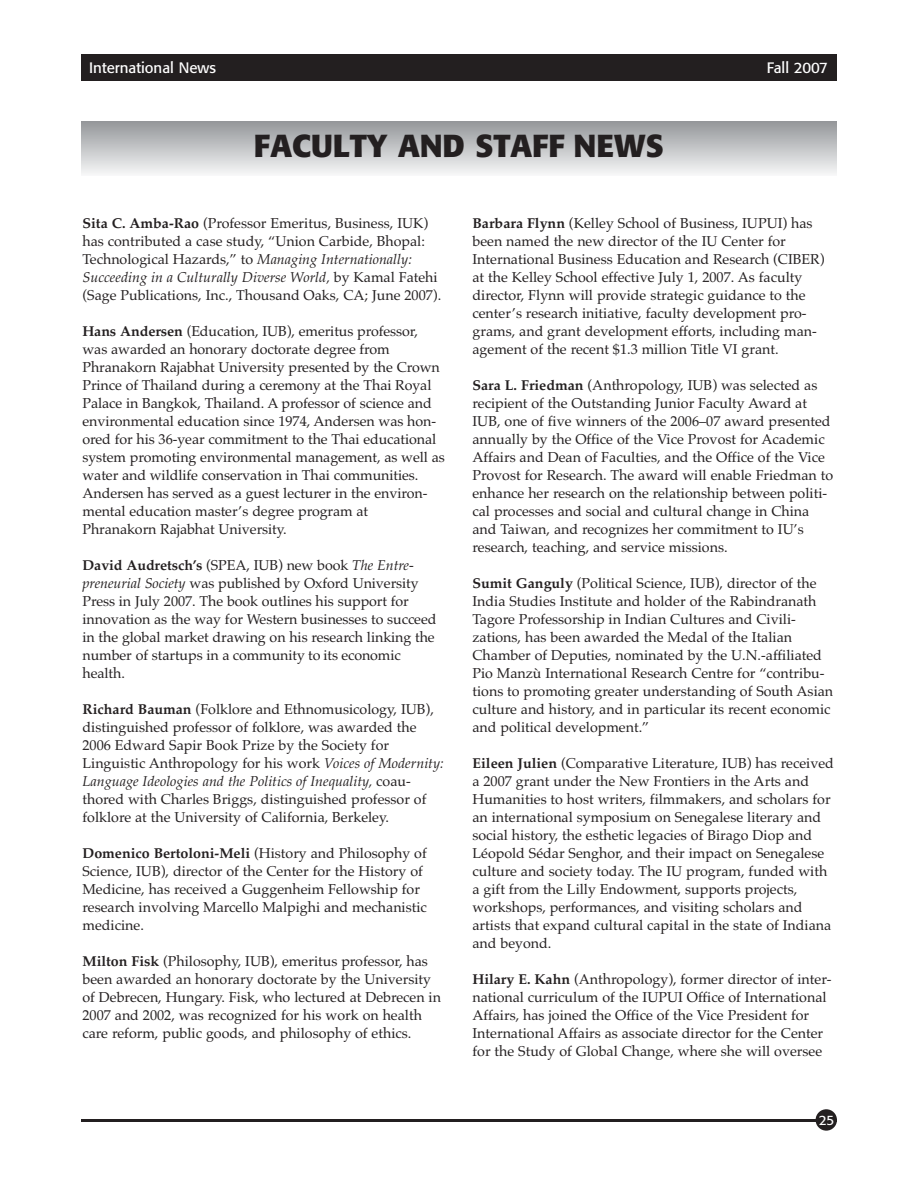
<style>
.page{position:relative;width:918px;height:1188px;background:#fff}
.page>*{position:absolute;margin:0;border:0;box-sizing:border-box;transform-origin:0 0}
.t1{font:700 31.5px "Formata";color:#231f20}
.t2{font:15px "Formata";color:#fff}
.t3{font:14.25px/18px "Palatino";color:#231f20}
.t4{font:13.5px "Formata";color:#fff}
.s1{font-weight:700}
.s2{font-style:italic}
</style>
<div class="page">
<div style="left:81px;top:54px;width:756px;height:27px;background:#231f20"></div>
<hr style="left:81px;top:1119px;width:756px;height:3px;background:#231f20">
<div style="left:816px;top:1109px;width:21px;height:22px;background:#231f20;border-radius:50%"></div>
<div style="left:81px;top:122px;width:756px;height:54px;background:linear-gradient(to bottom,#95989b,#f5f6f7)"></div>
<p class="t2" style="left:89px;top:61px;width:128px">International News</p>
<p class="t2" style="left:767px;top:61px;width:63px">Fall 2007</p>
<p class="t1" style="left:254px;top:131px;width:412px">FACULTY AND STAFF NEWS</p>
<p class="t3" style="left:82px;top:216px;width:360px"><span class="s1">Sita C. Amba-Rao</span> (Professor Emeritus, Business, IUK) has contributed a case study, “Union Carbide, Bhopal:<br>Technological Hazards,” to <span class="s2">Managing Internationally:<br>Succeeding in a Culturally Diverse World,</span> by Kamal Fatehi (Sage Publications, Inc., Thousand Oaks, CA; June 2007).</p>
<p class="t3" style="left:82px;top:324px;width:364px"><span class="s1">Hans Andersen</span> (Education, IUB), emeritus professor, was awarded an honorary doctorate degree from Phranakorn Rajabhat University presented by the Crown Prince of Thailand during a ceremony at the Thai Royal Palace in Bangkok, Thailand. A professor of science and environmental education since 1974, Andersen was hon&shy;ored for his 36-year commitment to the Thai educational system promoting environmental management, as well as water and wildlife conservation in Thai communities.<br>Andersen has served as a guest lecturer in the environ&shy;mental education master’s degree program at Phranakorn Rajabhat University.</p>
<p class="t3" style="left:82px;top:558px;width:356px"><span class="s1">David Audretsch’s</span> (SPEA, IUB) new book <span class="s2">The Entre&shy;preneurial Society</span> was published by Oxford University Press in July 2007. The book outlines his support for innovation as the way for Western businesses to succeed in the global market drawing on his research linking the number of startups in a community to its economic health.</p>
<p class="t3" style="left:82px;top:702px;width:363px"><span class="s1">Richard Bauman</span> (Folklore and Ethnomusicology, IUB), distinguished professor of folklore, was awarded the 2006 Edward Sapir Book Prize by the Society for Linguistic Anthropology for his work <span class="s2">Voices of Modernity:<br>Language Ideologies and the Politics of Inequality,</span> coau&shy;thored with Charles Briggs, distinguished professor of folklore at the University of California, Berkeley.</p>
<p class="t3" style="left:82px;top:846px;width:346px"><span class="s1">Domenico Bertoloni-Meli</span> (History and Philosophy of Science, IUB), director of the Center for the History of Medicine, has received a Guggenheim Fellowship for research involving Marcello Malpighi and mechanistic medicine.</p>
<p class="t3" style="left:82px;top:954px;width:360px"><span class="s1">Milton Fisk</span> (Philosophy, IUB), emeritus professor, has been awarded an honorary doctorate by the University of Debrecen, Hungary. Fisk, who lectured at Debrecen in 2007 and 2002, was recognized for his work on health care reform, public goods, and philosophy of ethics.</p>
<p class="t3" style="left:472px;top:216px;width:354px"><span class="s1">Barbara Flynn</span> (Kelley School of Business, IUPUI) has been named the new director of the IU Center for International Business Education and Research (CIBER) at the Kelley School effective July 1, 2007. As faculty director, Flynn will provide strategic guidance to the center’s research initiative, faculty development pro&shy;grams, and grant development efforts, including man&shy;agement of the recent $1.3 million Title VI grant.</p>
<p class="t3" style="left:472px;top:378px;width:362px"><span class="s1">Sara L. Friedman</span> (Anthropology, IUB) was selected as recipient of the Outstanding Junior Faculty Award at IUB, one of five winners of the 2006–07 award presented annually by the Office of the Vice Provost for Academic Affairs and Dean of Faculties, and the Office of the Vice Provost for Research. The award will enable Friedman to enhance her research on the relationship between politi&shy;cal processes and social and cultural change in China and Taiwan, and recognizes her commitment to IU’s research, teaching, and service missions.</p>
<p class="t3" style="left:472px;top:576px;width:362px"><span class="s1">Sumit Ganguly</span> (Political Science, IUB), director of the India Studies Institute and holder of the Rabindranath Tagore Professorship in Indian Cultures and Civili&shy;zations, has been awarded the Medal of the Italian Chamber of Deputies, nominated by the U.N.-affiliated Pio Manzù International Research Centre for “contribu&shy;tions to promoting greater understanding of South Asian culture and history, and in particular its recent economic and political development.”</p>
<p class="t3" style="left:472px;top:756px;width:363px"><span class="s1">Eileen Julien</span> (Comparative Literature, IUB) has received a 2007 grant under the New Frontiers in the Arts and Humanities to host writers, filmmakers, and scholars for an international symposium on Senegalese literary and social history, the esthetic legacies of Birago Diop and Léopold Sédar Senghor, and their impact on Senegalese culture and society today. The IU program, funded with a gift from the Lilly Endowment, supports projects, workshops, performances, and visiting scholars and artists that expand cultural capital in the state of Indiana and beyond.</p>
<p class="t3" style="left:472px;top:972px;width:361px"><span class="s1">Hilary E. Kahn</span> (Anthropology), former director of inter&shy;national curriculum of the IUPUI Office of International Affairs, has joined the Office of the Vice President for International Affairs as associate director for the Center for the Study of Global Change, where she will oversee</p>
<p class="t4" style="left:819px;top:1114px;width:17px">25</p>
</div>
